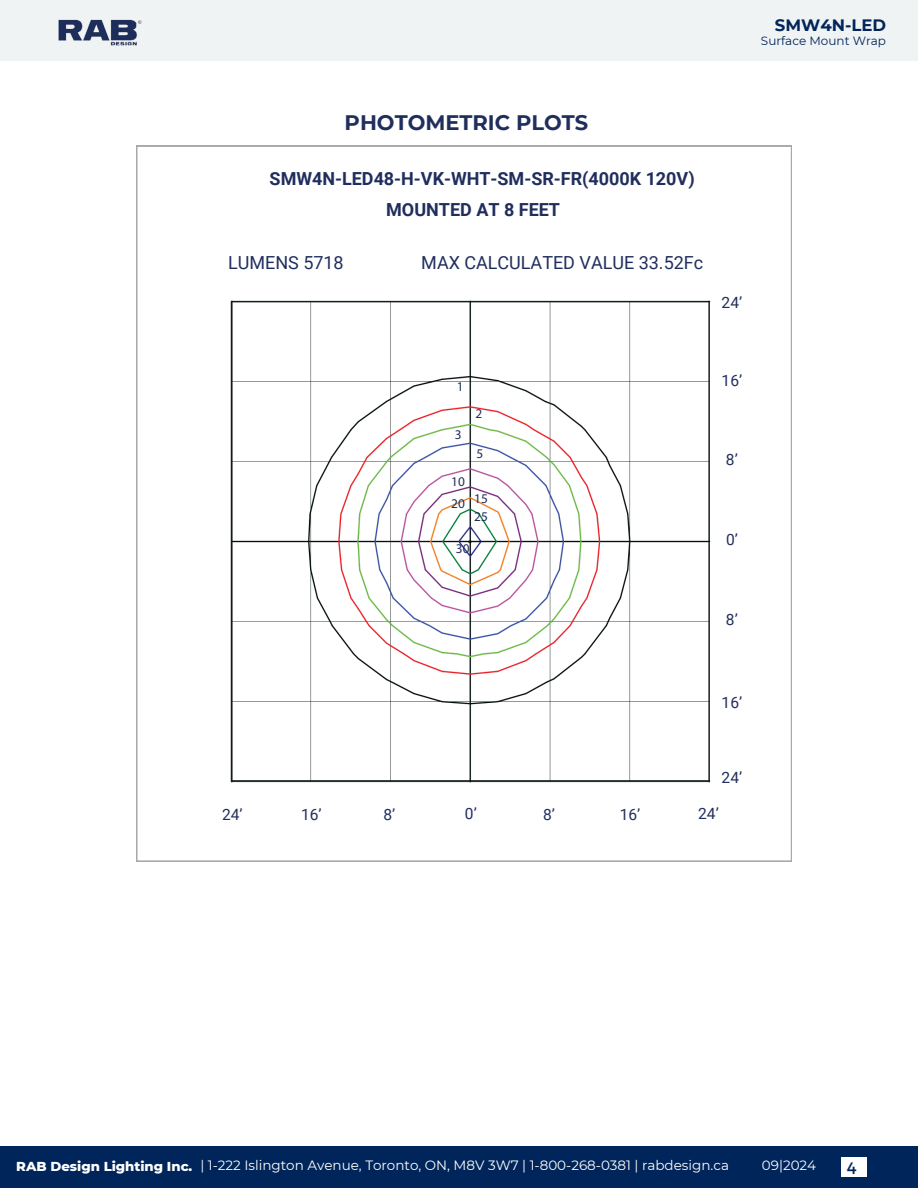
<style>
.page{position:relative;width:918px;height:1188px;background:#fff}
.page>*{position:absolute;margin:0;border:0;box-sizing:border-box;transform-origin:0 0}
.t1{font:700 21px "Montserrat";color:#202e5d}
.t2{font:700 18px "Roboto";color:#202e5d}
.t3{font:18px "Roboto";color:#202e5d}
.t4{font:700 16.5px "Montserrat";color:#00255a}
.t5{font:16.5px "Montserrat";color:#00255a}
.t6{font:15.6px "Roboto";color:#202e5d}
.t7{font:13.5px "Montserrat";color:#fff}
.t8{font:13.35px/22.5px "Myriad Pro";color:#202e5d}
.t9{font:800 13.2px "Montserrat";color:#fff}
.t10{font:12px "Montserrat";color:#00255a}
</style>
<div class="page">
<div style="left:0;top:1147px;width:918px;height:41px;background:#00255a"></div>
<div style="left:841px;top:1158px;width:26px;height:19px;background:#fff"></div>
<svg style="left:136px;top:146px;width:656px;height:715px"></svg>
<div style="left:0;top:0;width:918px;height:60px;background:#f0f3f4"></div>
<img style="left:58px;top:19px;width:84px;height:27px">
<img style="left:225px;top:296px;width:491px;height:491px">
<h3 class="t4" style="left:775px;top:15px;width:113px">SMW4N-LED</h3>
<h4 class="t10" style="left:761px;top:33px;width:127px">Surface Mount Wrap</h4>
<h2 class="t1" style="left:345px;top:110px;width:245px">PHOTOMETRIC PLOTS</h2>
<p class="t2" style="left:270px;top:168px;width:427px">SMW4N-LED48-H-VK-WHT-SM-SR-FR(4000K 120V)</p>
<p class="t2" style="left:386px;top:200px;width:175px">MOUNTED AT 8 FEET</p>
<p class="t3" style="left:228px;top:252px;width:117px">LUMENS 5718</p>
<h4 class="t3" style="left:421px;top:252px;width:283px">MAX CALCULATED VALUE 33.52Fc</h4>
<p class="t6" style="left:722px;top:293px;width:22px">24’</p>
<p class="t8" style="left:457px;top:377px;width:8px">1</p>
<p class="t8" style="left:455px;top:424px;width:8px">3</p>
<h5 class="t8" style="left:451px;top:471px;width:15px">10<br>20</h5>
<p class="t8" style="left:476px;top:404px;width:8px">2</p>
<h4 class="t8" style="left:476px;top:443px;width:8px">5</h4>
<h6 class="t8" style="left:474px;top:490px;width:15px;line-height:18.3px">15<br>25</h6>
<h6 class="t8" style="left:456px;top:538px;width:15px">30</h6>
<p class="t6" style="left:722px;top:372px;width:22px">16’</p>
<p class="t6" style="left:726px;top:450px;width:13px">8’</p>
<p class="t6" style="left:726px;top:531px;width:13px">0’</p>
<p class="t6" style="left:726px;top:610px;width:13px">8’</p>
<p class="t6" style="left:222px;top:805px;width:22px">24’</p>
<p class="t6" style="left:301px;top:805px;width:22px">16’</p>
<p class="t6" style="left:383px;top:805px;width:13px">8’</p>
<p class="t6" style="left:465px;top:805px;width:13px">0’</p>
<p class="t6" style="left:543px;top:805px;width:13px">8’</p>
<p class="t6" style="left:620px;top:805px;width:22px">16’</p>
<p class="t6" style="left:722px;top:693px;width:22px">16’</p>
<p class="t6" style="left:722px;top:769px;width:22px">24’</p>
<p class="t6" style="left:698px;top:805px;width:22px">24’</p>
<p class="t9" style="left:16px;top:1159px;width:178px">RAB Design Lighting Inc.</p>
<h1 class="t7" style="left:200px;top:1157px;width:530px">| 1-222 Islington Avenue, Toronto, ON, M8V 3W7 | 1-800-268-0381 | rabdesign.ca</h1>
<h2 class="t7" style="left:762px;top:1157px;width:56px">09|2024</h2>
<p class="t5" style="left:847px;top:1157px;width:11px">4</p>
</div>
